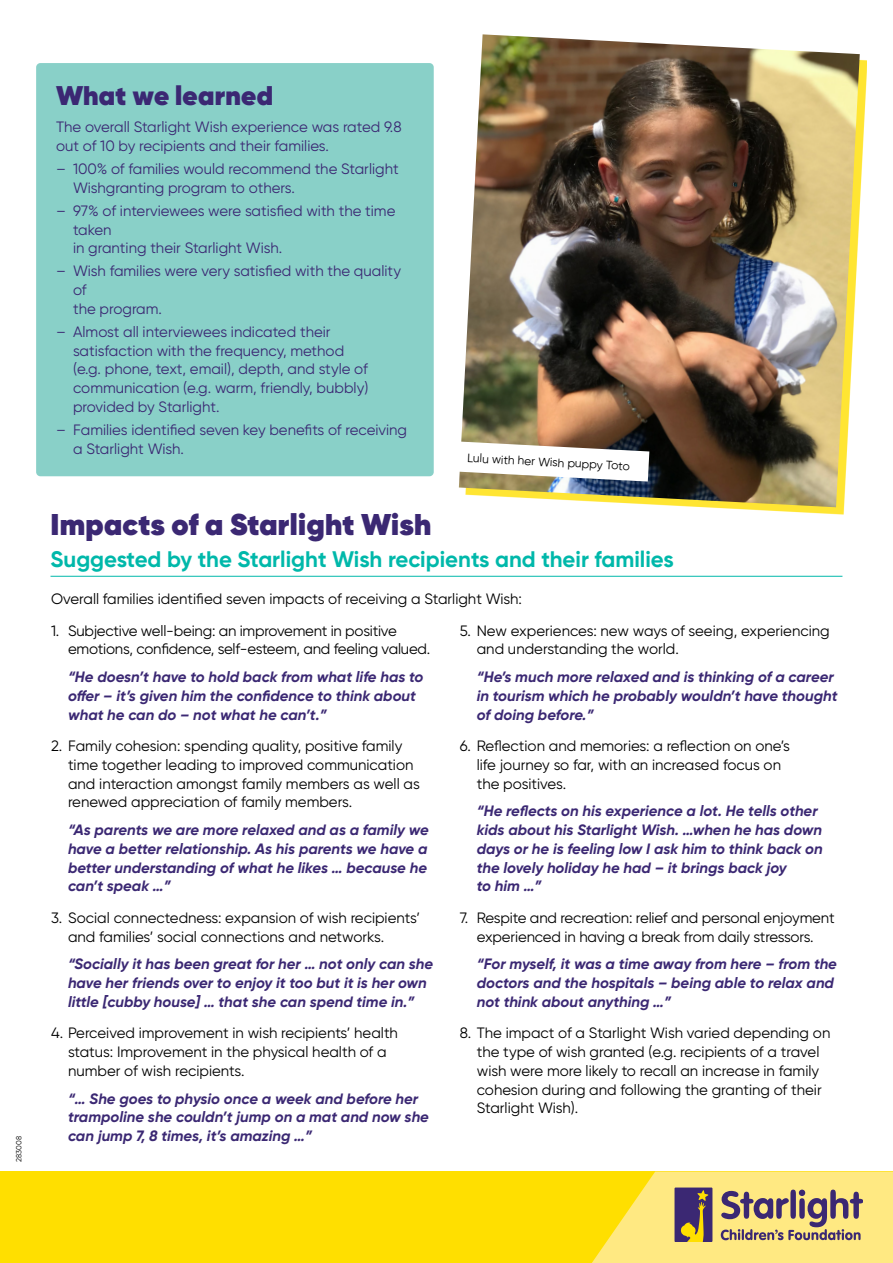
<style>
.page{position:relative;width:893px;height:1263px;background:#fff}
.page>*{position:absolute;margin:0;border:0;box-sizing:border-box;transform-origin:0 0}
.t1{font:800 30px "Gilroy";letter-spacing:.01em;color:#3b2873}
.t2{font:800 27px "Gilroy";letter-spacing:.01em;color:#3b2873}
.t3{font:700 22.5px "Gilroy";color:#00b8aa}
.t4{font:15px/18.8px "Gilroy";color:#000}
.t5{font:italic 700 15px/18.8px "Gilroy";color:#3b2873}
.t6{font:15px/18.8px "Gilroy";color:#3b2873}
.t7{font:12px "Gilroy";color:#000}
.t8{font:7.5px "Gilroy";color:#000}
</style>
<div class="page">
<div style="left:466px;top:41px;width:401px;height:473px;background:#ffdf00;opacity:.8"></div>
<img style="left:459px;top:34px;width:401px;height:473px">
<svg style="left:459px;top:441px;width:190px;height:41px"></svg>
<div style="left:36px;top:63px;width:398px;height:413px;background:#89d0c8;border-radius:4px"></div>
<hr style="left:51px;top:576px;width:791px;height:1px;background:#00b8aa">
<div style="left:0;top:1171px;width:893px;height:92px;background:#ffdf00"></div>
<svg style="left:592px;top:1171px;width:301px;height:92px"></svg>
<p class="t8" style="left:14px;top:1162px;width:27px;rotate:-90deg">283008</p>
<h2 class="t2" style="left:56px;top:78px;width:218px">What we learned</h2>
<p class="t6" style="left:56px;top:118px;width:347px">The overall Starlight Wish experience was rated 9.8 out of 10 by recipients and their families.</p>
<p class="t6" style="left:73px;top:159px;width:327px;text-indent:-17px">– 100% of families would recommend the Starlight<br>Wishgranting program to others.</p>
<p class="t6" style="left:73px;top:201px;width:324px;text-indent:-17px">– 97% of interviewees were satisfied with the time taken<br>in granting their Starlight Wish.</p>
<p class="t6" style="left:73px;top:262px;width:329px;text-indent:-17px">– Wish families were very satisfied with the quality of<br>the program.</p>
<p class="t6" style="left:73px;top:322px;width:297px;text-indent:-17px">– Almost all interviewees indicated their satisfaction with the frequency, method (e.g. phone, text, email), depth, and style of communication (e.g. warm, friendly, bubbly) provided by Starlight.</p>
<p class="t6" style="left:73px;top:420px;width:336px;text-indent:-17px">– Families identified seven key benefits of receiving a Starlight Wish.</p>
<p class="t7" style="left:468px;top:450px;width:164px;rotate:3deg">Lulu with her Wish puppy Toto</p>
<h1 class="t1" style="left:51px;top:505px;width:383px">Impacts of a Starlight Wish</h1>
<h3 class="t3" style="left:51px;top:545px;width:625px">Suggested by the Starlight Wish recipients and their families</h3>
<p class="t4" style="left:51px;top:589px;width:472px">Overall families identified seven impacts of receiving a Starlight Wish:</p>
<p class="t4" style="left:68px;top:621px;width:364px;text-indent:-17px">1. Subjective well-being: an improvement in positive emotions, confidence, self-esteem, and feeling valued.</p>
<p class="t5" style="left:68px;top:667px;width:357px">“He doesn’t have to hold back from what life has to offer – it’s given him the confidence to think about what he can do – not what he can’t.”</p>
<p class="t4" style="left:68px;top:736px;width:353px;text-indent:-17px">2. Family cohesion: spending quality, positive family time together leading to improved communication and interaction amongst family members as well as renewed appreciation of family members.</p>
<p class="t5" style="left:68px;top:820px;width:362px">“As parents we are more relaxed and as a family we have a better relationship. As his parents we have a better understanding of what he likes … because he can’t speak …”</p>
<p class="t4" style="left:68px;top:908px;width:353px;text-indent:-17px">3. Social connectedness: expansion of wish recipients’ and families’ social connections and networks.</p>
<p class="t5" style="left:68px;top:955px;width:367px">“Socially it has been great for her … not only can she have her friends over to enjoy it too but it is her own little [cubby house] … that she can spend time in.”</p>
<p class="t4" style="left:68px;top:1023px;width:331px;text-indent:-17px">4. Perceived improvement in wish recipients’ health status: Improvement in the physical health of a number of wish recipients.</p>
<p class="t5" style="left:68px;top:1089px;width:362px">“… She goes to physio once a week and before her trampoline she couldn’t jump on a mat and now she can jump 7, 8 times, it’s amazing …”</p>
<p class="t4" style="left:477px;top:621px;width:354px;text-indent:-17px">5. New experiences: new ways of seeing, experiencing and understanding the world.</p>
<p class="t5" style="left:477px;top:667px;width:362px">“He’s much more relaxed and is thinking of a career in tourism which he probably wouldn’t have thought of doing before.”</p>
<p class="t4" style="left:477px;top:736px;width:315px;text-indent:-17px">6. Reflection and memories: a reflection on one’s life journey so far, with an increased focus on the positives.</p>
<p class="t5" style="left:477px;top:802px;width:348px">“He reflects on his experience a lot. He tells other kids about his Starlight Wish. …when he has down days or he is feeling low I ask him to think back on the lovely holiday he had – it brings back joy<br>to him …”</p>
<p class="t4" style="left:460px;top:908px;width:376px;text-align:center">7. Respite and recreation: relief and personal enjoyment experienced in having a break from daily stressors.</p>
<p class="t5" style="left:477px;top:955px;width:362px">“For myself, it was a time away from here – from the doctors and the hospitals – being able to relax and not think about anything …”</p>
<p class="t4" style="left:477px;top:1023px;width:355px;text-indent:-17px">8. The impact of a Starlight Wish varied depending on the type of wish granted (e.g. recipients of a travel wish were more likely to recall an increase in family cohesion during and following the granting of their Starlight Wish).</p>
</div>
